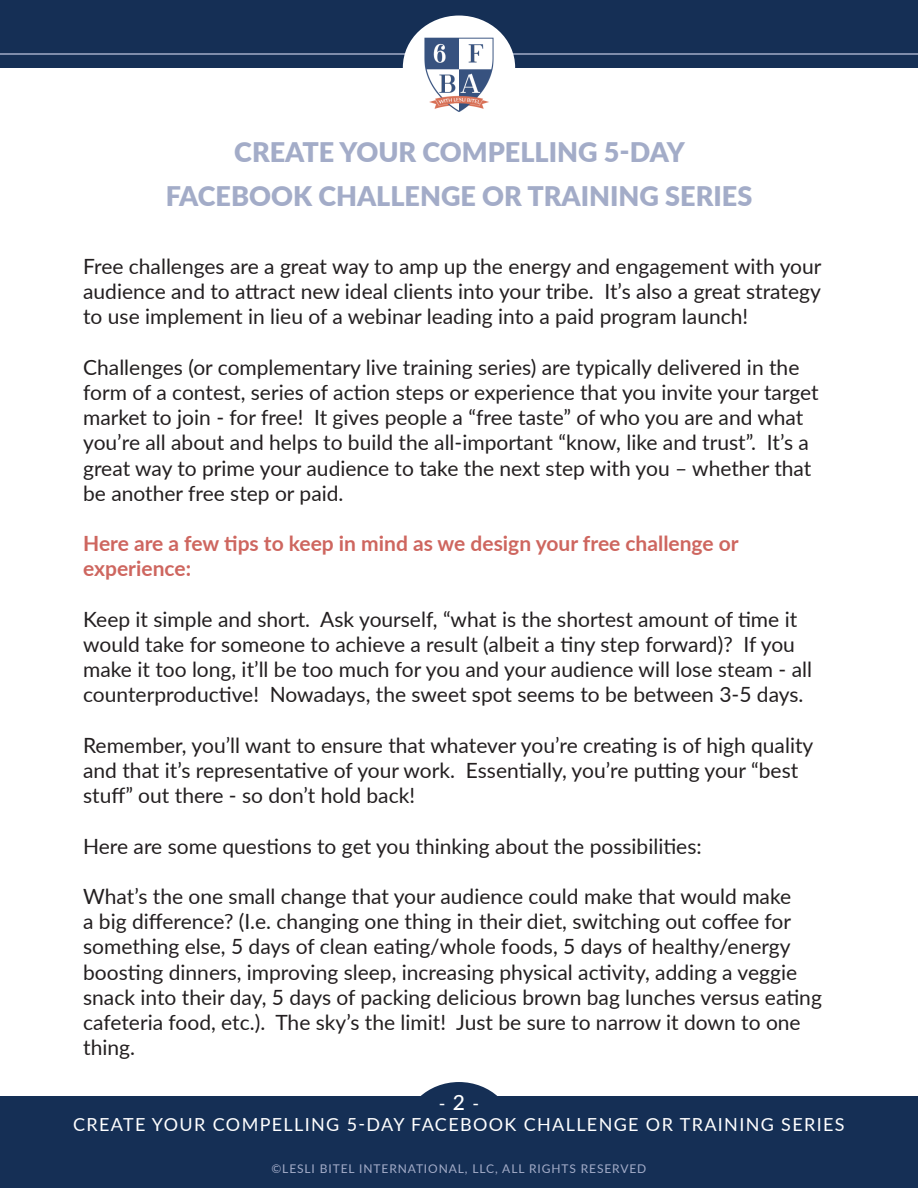
<style>
.page{position:relative;width:918px;height:1188px;background:#fff}
.page>*{position:absolute;margin:0;border:0;box-sizing:border-box;transform-origin:0 0}
.HEADINE{font:900 27px "Lato";color:#a3acc8}
.Paragraph_Style_2{font:21px/25.2px "Lato";color:#231f20}
.Sub_Head{font:700 21px/25.2px "Lato";color:#ce665f}
.t1{font:18px/21.6px "Lato";letter-spacing:.075em;color:#fff;text-align:center}
.t2{font:12px "Lato";letter-spacing:.075em;color:#a3acc8}
.s1{font-weight:500;font-size:21px}
</style>
<div class="page">
<div style="left:0;top:1096px;width:918px;height:92px;background:#152f55"></div>
<div style="left:0;top:0;width:918px;height:68px;background:#152f55"></div>
<div style="left:403px;top:1082px;width:112px;height:104px;background:#152f55;border-radius:50%"></div>
<hr style="left:0;top:53px;width:918px;height:2px;background:#a3acc8">
<div style="left:403px;top:16px;width:112px;height:103px;background:#fff;border-radius:50%"></div>
<img style="left:424px;top:37px;width:70px;height:75px">
<p class="HEADINE" style="left:234px;top:132px;width:452px">CREATE YOUR COMPELLING 5-DAY</p>
<p class="HEADINE" style="left:166px;top:176px;width:588px">FACEBOOK CHALLENGE OR TRAINING SERIES</p>
<p class="Paragraph_Style_2" style="left:83px;top:253px;width:740px;text-align:justify">Free challenges are a great way to amp up the energy and engagement with your audience and to attract new ideal clients into your tribe. It’s also a great strategy to use implement in lieu of a webinar leading into a paid program launch!</p>
<p class="Paragraph_Style_2" style="left:83px;top:354px;width:737px">Challenges (or complementary live training series) are typically delivered in the form of a contest, series of action steps or experience that you invite your target market to join - for free! It gives people a “free taste” of who you are and what you’re all about and helps to build the all-important “know, like and trust”. It’s a great way to prime your audience to take the next step with you – whether that be another free step or paid.</p>
<p class="Sub_Head" style="left:83px;top:530px;width:657px">Here are a few tips to keep in mind as we design your free challenge or experience:</p>
<p class="Paragraph_Style_2" style="left:83px;top:606px;width:730px">Keep it simple and short. Ask yourself, “what is the shortest amount of time it would take for someone to achieve a result (albeit a tiny step forward)? If you make it too long, it’ll be too much for you and your audience will lose steam - all counterproductive! Nowadays, the sweet spot seems to be between 3-5 days.</p>
<p class="Paragraph_Style_2" style="left:83px;top:732px;width:732px">Remember, you’ll want to ensure that whatever you’re creating is of high quality and that it’s representative of your work. Essentially, you’re putting your “best stuff” out there - so don’t hold back!</p>
<p class="Paragraph_Style_2" style="left:83px;top:833px;width:620px">Here are some questions to get you thinking about the possibilities:</p>
<p class="Paragraph_Style_2" style="left:83px;top:883px;width:740px">What’s the one small change that your audience could make that would make<br>a big difference? (I.e. changing one thing in their diet, switching out coffee for something else, 5 days of clean eating/whole foods, 5 days of healthy/energy boosting dinners, improving sleep, increasing physical activity, adding a veggie snack into their day, 5 days of packing delicious brown bag lunches versus eating cafeteria food, etc.). The sky’s the limit! Just be sure to narrow it down to one thing.</p>
<p class="t1" style="left:73px;top:1092px;width:773px">- <span class="s1">2</span> -<br>CREATE YOUR COMPELLING 5-DAY FACEBOOK CHALLENGE OR TRAINING SERIES</p>
<p class="t2" style="left:271px;top:1160px;width:376px">©LESLI BITEL INTERNATIONAL, LLC, ALL RIGHTS RESERVED</p>
</div>
